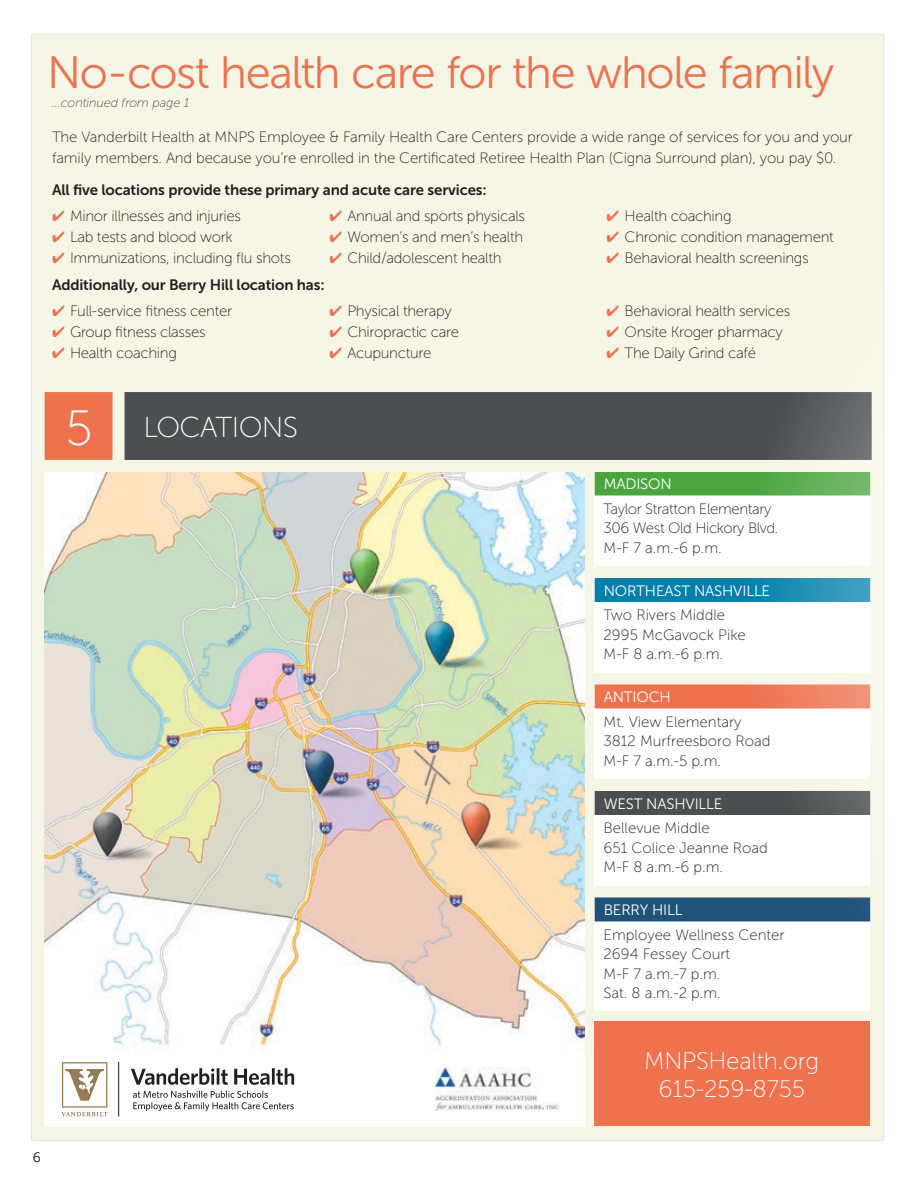
<style>
.page{position:relative;width:918px;height:1188px;background:#fff}
.page>*{position:absolute;margin:0;border:0;box-sizing:border-box;transform-origin:0 0}
.t1{font:45.3px "Museo Sans 300";letter-spacing:-.03em;color:#ee724e}
.t2{font:28.8px "Museo Sans 100";letter-spacing:-.02em;color:#fff}
.t3{font:24px/28.5px "Museo Sans 100";letter-spacing:-.01em;color:#fff;text-align:center}
.t4{font:15px/19.5px "Museo Sans 100";letter-spacing:-.02em;color:#231f20}
.t5{font:15px/19.5px "Museo Sans 100";color:#231f20}
.t6{font:15px "Museo Sans 700";letter-spacing:-.01em;color:#231f20}
.t7{font:15px "Museo Sans 300";letter-spacing:-.01em;color:#fff}
.t8{font:13.5px "Museo Sans 100";color:#231f20}
.t9{font:italic 12.75px "Museo Sans 100";letter-spacing:-.01em;color:#4d4e50}
.s1{color:#ee724e}
.s2{font-size:49.5px}
</style>
<div class="page">
<div style="left:32px;top:34px;width:852px;height:1107px;background:#f6f6e7"></div>
<img style="left:45px;top:472px;width:539px;height:654px">
<img style="left:435px;top:1067px;width:124px;height:44px">
<svg style="left:61px;top:1062px;width:47px;height:54px"></svg>
<hr style="left:118px;top:1062px;width:1px;height:55px;background:#231f20">
<svg style="left:131px;top:1068px;width:97px;height:17px"></svg>
<svg style="left:234px;top:1069px;width:36px;height:16px"></svg>
<hr style="left:272px;top:1068px;width:3px;height:17px;background:#231f20">
<svg style="left:276px;top:1068px;width:18px;height:17px"></svg>
<svg style="left:133px;top:1091px;width:161px;height:20px"></svg>
<div style="left:595px;top:1021px;width:275px;height:105px;background:#ee724e"></div>
<div style="left:595px;top:471px;width:275px;height:95px;background:#fff"></div>
<div style="left:595px;top:685px;width:275px;height:94px;background:#fff"></div>
<div style="left:595px;top:909px;width:275px;height:101px;background:#fff"></div>
<div style="left:595px;top:578px;width:275px;height:94px;background:#fff"></div>
<div style="left:595px;top:791px;width:275px;height:95px;background:#fff"></div>
<div style="left:595px;top:471px;width:275px;height:24px;background:#4ca640"></div>
<div style="left:595px;top:578px;width:275px;height:24px;background:#0080ab"></div>
<div style="left:595px;top:684px;width:275px;height:24px;background:#ee724e"></div>
<div style="left:595px;top:791px;width:275px;height:24px;background:#4d4e50"></div>
<div style="left:595px;top:897px;width:275px;height:24px;background:#205379"></div>
<div style="left:34px;top:380px;width:850px;height:92px;background:#4d4e50;border:12px solid #f6f6e7"></div>
<div style="left:33px;top:380px;width:92px;height:92px;background:#ee724e;border:12px solid #f6f6e7"></div>
<svg style="left:740px;top:34px;width:144px;height:1107px"></svg>
<h1 class="t1" style="left:47px;top:48px;width:789px">No-cost health care for the whole family</h1>
<p class="t9" style="left:52px;top:96px;width:139px">...continued from page 1</p>
<p class="t4" style="left:52px;top:126px;width:802px;line-height:21px">The Vanderbilt Health at MNPS Employee &amp; Family Health Care Centers provide a wide range of services for you and your family members. And because you’re enrolled in the Certificated Retiree Health Plan (Cigna Surround plan), you pay $0.</p>
<p class="t6" style="left:52px;top:182px;width:436px">All five locations provide these primary and acute care services:</p>
<p class="t4" style="left:52px;top:206px;width:191px"><span class="s1">✔</span> Minor illnesses and injuries</p>
<p class="t4" style="left:52px;top:227px;width:182px"><span class="s1">✔</span> Lab tests and blood work</p>
<p class="t4" style="left:52px;top:248px;width:240px"><span class="s1">✔</span> Immunizations, including flu shots</p>
<p class="t4" style="left:329px;top:206px;width:197px"><span class="s1">✔</span> Annual and sports physicals</p>
<p class="t4" style="left:329px;top:227px;width:195px"><span class="s1">✔</span> Women’s and men’s health</p>
<p class="t4" style="left:329px;top:248px;width:174px"><span class="s1">✔</span> Child/adolescent health</p>
<p class="t4" style="left:607px;top:206px;width:127px"><span class="s1">✔</span> Health coaching</p>
<p class="t4" style="left:607px;top:227px;width:229px"><span class="s1">✔</span> Chronic condition management</p>
<p class="t4" style="left:607px;top:248px;width:204px"><span class="s1">✔</span> Behavioral health screenings</p>
<p class="t6" style="left:52px;top:277px;width:274px">Additionally, our Berry Hill location has:</p>
<p class="t4" style="left:52px;top:301px;width:182px"><span class="s1">✔</span> Full-service fitness center</p>
<p class="t4" style="left:52px;top:322px;width:155px"><span class="s1">✔</span> Group fitness classes</p>
<p class="t4" style="left:52px;top:343px;width:127px"><span class="s1">✔</span> Health coaching</p>
<p class="t4" style="left:329px;top:301px;width:124px"><span class="s1">✔</span> Physical therapy</p>
<p class="t4" style="left:329px;top:322px;width:131px"><span class="s1">✔</span> Chiropractic care</p>
<p class="t4" style="left:329px;top:343px;width:104px"><span class="s1">✔</span> Acupuncture</p>
<h2 class="t2" style="left:65px;top:411px;width:234px"><span class="s2">5</span> LOCATIONS</h2>
<p class="t4" style="left:607px;top:301px;width:185px"><span class="s1">✔</span> Behavioral health services</p>
<p class="t4" style="left:607px;top:322px;width:178px"><span class="s1">✔</span> Onsite Kroger pharmacy</p>
<p class="t4" style="left:607px;top:343px;width:151px"><span class="s1">✔</span> The Daily Grind café</p>
<p class="t7" style="left:604px;top:476px;width:70px">MADISON</p>
<p class="t4" style="left:604px;top:499px;width:176px">Taylor Stratton Elementary<br>306 West Old Hickory Blvd.<br>M-F 7 a.m.-6 p.m.</p>
<p class="t7" style="left:604px;top:582px;width:168px">NORTHEAST NASHVILLE</p>
<p class="t5" style="left:604px;top:606px;width:144px">Two Rivers Middle<br>2995 McGavock Pike<br>M-F 8 a.m.-6 p.m.</p>
<p class="t7" style="left:604px;top:689px;width:69px">ANTIOCH</p>
<p class="t5" style="left:604px;top:712px;width:168px">Mt. View Elementary<br>3812 Murfreesboro Road<br>M-F 7 a.m.-5 p.m.</p>
<p class="t7" style="left:604px;top:795px;width:120px">WEST NASHVILLE</p>
<p class="t5" style="left:604px;top:819px;width:166px">Bellevue Middle<br>651 Colice Jeanne Road<br>M-F 8 a.m.-6 p.m.</p>
<p class="t7" style="left:604px;top:902px;width:80px">BERRY HILL</p>
<p class="t5" style="left:604px;top:925px;width:183px">Employee Wellness Center<br>2694 Fessey Court<br>M-F 7 a.m.-7 p.m.<br>Sat. 8 a.m.-2 p.m.</p>
<h3 class="t3" style="left:644px;top:1047px;width:177px">MNPSHealth.org<br>615-259-8755</h3>
<p class="t8" style="left:33px;top:1150px;width:9px">6</p>
</div>
